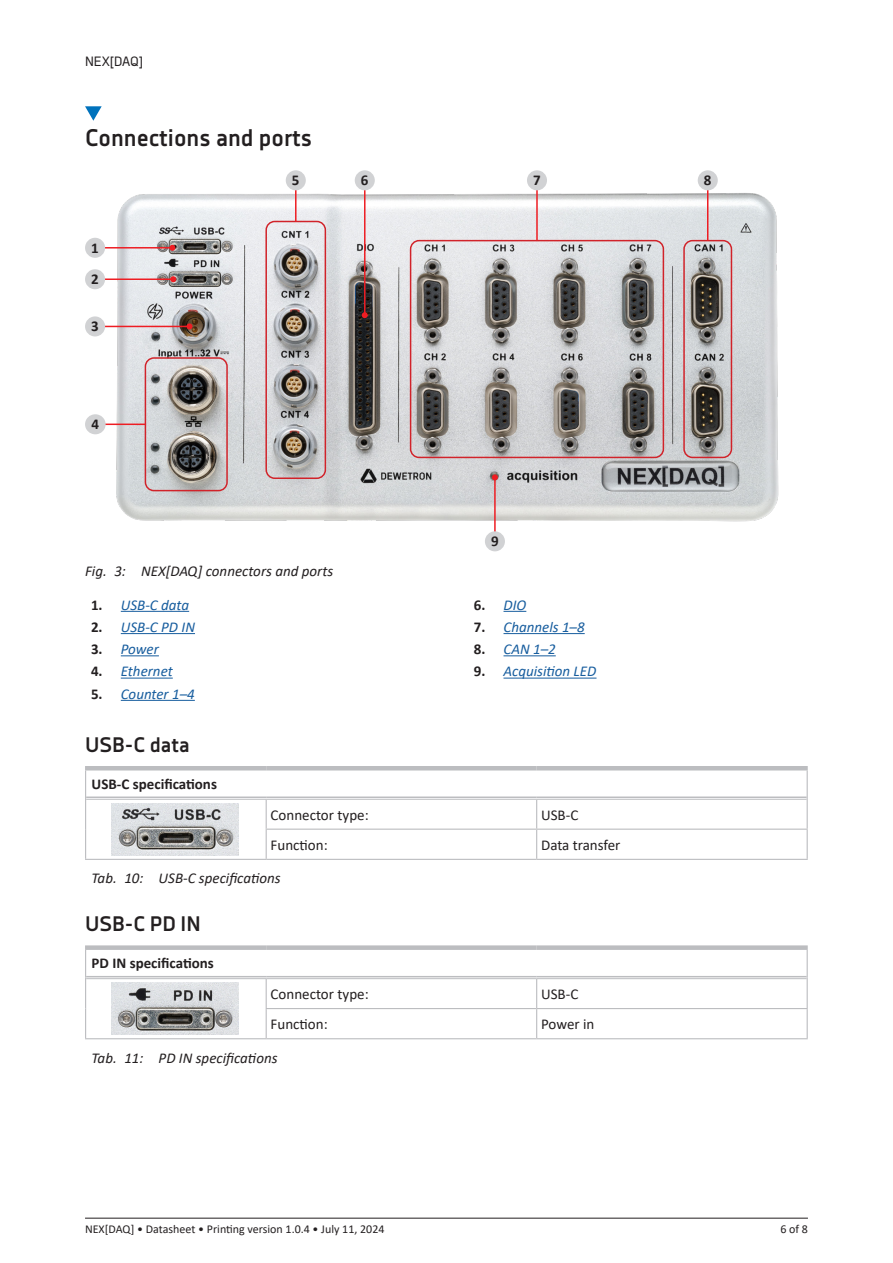
<style>
.page{position:relative;width:893px;height:1263px;background:#fff}
.page>*{position:absolute;margin:0;border:0;box-sizing:border-box;transform-origin:0 0}
.t1{font:700 24px "Decima Nova Pro";color:#231f20}
.t2{font:700 21px "Decima Nova Pro";color:#231f20}
.t3{font:italic 15px "Calibri";color:#175d9e}
.t4{font:italic 15px "Calibri";color:#231f20}
.t5{font:15px "Calibri";color:#231f20}
.t6{font:700 15px/31.5px "Calibri";color:#231f20}
.t7{font:13.5px "Decima Nova Pro";letter-spacing:-.015em;color:#231f20}
.t8{font:12px "Calibri";color:#231f20}
.s1{font-weight:700;font-style:normal;color:#231f20}
</style>
<div class="page">
<hr style="left:85px;top:1218px;width:723px;height:1px;background:#231f20">
<img style="left:95px;top:174px;width:684px;height:362px">
<hr style="left:92px;top:247px;width:80px;height:2px;background:#ee1d23">
<svg style="left:169px;top:245px;width:6px;height:6px"></svg>
<div style="left:85px;top:238px;width:20px;height:20px;background:#d1d2d4;border-radius:50%"></div>
<div style="left:145px;top:357px;width:83px;height:134px;border:2px solid #d1232a;border-radius:9px"></div>
<div style="left:265px;top:221px;width:61px;height:258px;border:2px solid #d1232a;border-radius:9px"></div>
<div style="left:410px;top:240px;width:254px;height:218px;border:2px solid #d1232a;border-radius:9px"></div>
<div style="left:683px;top:240px;width:49px;height:218px;border:2px solid #d1232a;border-radius:9px"></div>
<hr style="left:95px;top:278px;width:78px;height:2px;background:#ee1d23">
<svg style="left:170px;top:276px;width:6px;height:6px"></svg>
<div style="left:85px;top:269px;width:20px;height:20px;background:#d1d2d4;border-radius:50%"></div>
<hr style="left:92px;top:326px;width:97px;height:1px;background:#ee1d23">
<svg style="left:186px;top:323px;width:6px;height:6px"></svg>
<div style="left:85px;top:316px;width:20px;height:20px;background:#d1d2d4;border-radius:50%"></div>
<hr style="left:92px;top:424px;width:53px;height:1px;background:#ee1d23">
<div style="left:85px;top:414px;width:21px;height:20px;background:#d1d2d4;border-radius:50%"></div>
<hr style="left:364px;top:180px;width:1px;height:135px;background:#ee1d23">
<svg style="left:362px;top:312px;width:6px;height:6px"></svg>
<div style="left:355px;top:170px;width:20px;height:20px;background:#d1d2d4;border-radius:50%"></div>
<hr style="left:295px;top:180px;width:2px;height:41px;background:#ee1d23">
<div style="left:286px;top:170px;width:20px;height:20px;background:#d1d2d4;border-radius:50%"></div>
<hr style="left:536px;top:180px;width:2px;height:61px;background:#ee1d23">
<div style="left:527px;top:170px;width:20px;height:20px;background:#d1d2d4;border-radius:50%"></div>
<hr style="left:707px;top:180px;width:1px;height:61px;background:#ee1d23">
<div style="left:698px;top:170px;width:20px;height:20px;background:#d1d2d4;border-radius:50%"></div>
<hr style="left:494px;top:477px;width:2px;height:66px;background:#ee1d23">
<svg style="left:492px;top:474px;width:6px;height:6px"></svg>
<div style="left:485px;top:531px;width:20px;height:20px;background:#d1d2d4;border-radius:50%"></div>
<hr style="left:121px;top:611px;width:68px;height:1px;background:#175d9e">
<hr style="left:121px;top:633px;width:74px;height:1px;background:#175d9e">
<hr style="left:121px;top:655px;width:38px;height:1px;background:#175d9e">
<hr style="left:121px;top:678px;width:52px;height:1px;background:#175d9e">
<hr style="left:121px;top:700px;width:74px;height:1px;background:#175d9e">
<svg style="left:503px;top:611px;width:23px;height:1px"></svg>
<hr style="left:503px;top:633px;width:82px;height:1px;background:#175d9e">
<hr style="left:503px;top:655px;width:53px;height:1px;background:#175d9e">
<hr style="left:503px;top:678px;width:93px;height:1px;background:#175d9e">
<hr style="left:85px;top:766px;width:181px;height:4px;background:#bcbdc0">
<hr style="left:266px;top:766px;width:271px;height:4px;background:#bcbdc0">
<hr style="left:537px;top:766px;width:271px;height:4px;background:#bcbdc0">
<hr style="left:86px;top:796px;width:180px;height:2px;background:#bcbdc0">
<hr style="left:86px;top:799px;width:180px;height:1px;background:#bcbdc0">
<hr style="left:266px;top:796px;width:271px;height:2px;background:#bcbdc0">
<hr style="left:266px;top:799px;width:271px;height:1px;background:#bcbdc0">
<hr style="left:537px;top:796px;width:270px;height:2px;background:#bcbdc0">
<hr style="left:537px;top:799px;width:270px;height:1px;background:#bcbdc0">
<svg style="left:85px;top:770px;width:1px;height:28px"></svg>
<svg style="left:807px;top:770px;width:1px;height:28px"></svg>
<hr style="left:85px;top:798px;width:1px;height:31px;background:#bcbdc0">
<hr style="left:807px;top:798px;width:1px;height:30px;background:#bcbdc0">
<hr style="left:85px;top:829px;width:1px;height:30px;background:#bcbdc0">
<hr style="left:266px;top:828px;width:271px;height:2px;background:#bcbdc0">
<svg style="left:266px;top:799px;width:1px;height:60px"></svg>
<hr style="left:537px;top:828px;width:271px;height:2px;background:#bcbdc0">
<svg style="left:536px;top:799px;width:1px;height:60px"></svg>
<svg style="left:807px;top:830px;width:1px;height:29px"></svg>
<hr style="left:85px;top:859px;width:181px;height:1px;background:#bcbdc0">
<hr style="left:266px;top:859px;width:271px;height:1px;background:#bcbdc0">
<hr style="left:537px;top:859px;width:271px;height:1px;background:#bcbdc0">
<img style="left:112px;top:803px;width:126px;height:52px">
<div style="left:85px;top:945px;width:181px;height:5px;background:#bcbdc0"></div>
<div style="left:266px;top:945px;width:271px;height:5px;background:#bcbdc0"></div>
<div style="left:537px;top:945px;width:271px;height:5px;background:#bcbdc0"></div>
<hr style="left:86px;top:976px;width:180px;height:1px;background:#bcbdc0">
<hr style="left:86px;top:978px;width:180px;height:1px;background:#bcbdc0">
<hr style="left:266px;top:976px;width:271px;height:1px;background:#bcbdc0">
<hr style="left:266px;top:978px;width:271px;height:1px;background:#bcbdc0">
<hr style="left:537px;top:976px;width:270px;height:1px;background:#bcbdc0">
<hr style="left:537px;top:978px;width:270px;height:1px;background:#bcbdc0">
<svg style="left:85px;top:950px;width:1px;height:27px"></svg>
<svg style="left:807px;top:950px;width:1px;height:27px"></svg>
<hr style="left:85px;top:977px;width:1px;height:31px;background:#bcbdc0">
<hr style="left:807px;top:977px;width:1px;height:31px;background:#bcbdc0">
<hr style="left:85px;top:1008px;width:1px;height:30px;background:#bcbdc0">
<hr style="left:266px;top:1008px;width:271px;height:1px;background:#bcbdc0">
<svg style="left:266px;top:979px;width:1px;height:59px"></svg>
<hr style="left:537px;top:1008px;width:271px;height:1px;background:#bcbdc0">
<svg style="left:536px;top:979px;width:1px;height:59px"></svg>
<svg style="left:807px;top:1009px;width:1px;height:29px"></svg>
<hr style="left:85px;top:1038px;width:181px;height:1px;background:#bcbdc0">
<hr style="left:266px;top:1038px;width:271px;height:1px;background:#bcbdc0">
<hr style="left:537px;top:1038px;width:271px;height:1px;background:#bcbdc0">
<img style="left:112px;top:982px;width:126px;height:52px">
<svg style="left:85px;top:106px;width:17px;height:15px"></svg>
<p class="t7" style="left:85px;top:54px;width:60px">NEX[DAQ]</p>
<p class="t1" style="left:85px;top:124px;width:229px">Connections and ports</p>
<p class="t6" style="left:91px;top:232px;width:9px">1<br>2</p>
<p class="t6" style="left:91px;top:310px;width:9px">3</p>
<p class="t6" style="left:92px;top:408px;width:9px">4</p>
<p class="t6" style="left:292px;top:164px;width:9px">5</p>
<p class="t6" style="left:361px;top:164px;width:9px">6</p>
<p class="t6" style="left:533px;top:164px;width:9px">7</p>
<p class="t6" style="left:704px;top:164px;width:9px">8</p>
<p class="t6" style="left:491px;top:525px;width:9px">9</p>
<p class="t4" style="left:85px;top:560px;width:250px">Fig. 3: NEX[DAQ] connectors and ports</p>
<p class="t3" style="left:91px;top:594px;width:100px"><span class="s1">1.</span> USB-C data</p>
<p class="t3" style="left:91px;top:616px;width:105px"><span class="s1">2.</span> USB-C PD IN</p>
<p class="t3" style="left:91px;top:639px;width:69px"><span class="s1">3.</span> Power</p>
<p class="t3" style="left:91px;top:661px;width:83px"><span class="s1">4.</span> Ethernet</p>
<p class="t3" style="left:91px;top:683px;width:105px"><span class="s1">5.</span> Counter 1–4</p>
<p class="t2" style="left:85px;top:732px;width:106px">USB-C data</p>
<p class="t6" style="left:92px;top:768px;width:127px">USB-C specifications</p>
<p class="t3" style="left:474px;top:594px;width:54px"><span class="s1">6.</span> DIO</p>
<p class="t3" style="left:474px;top:616px;width:112px"><span class="s1">7.</span> Channels 1–8</p>
<p class="t3" style="left:474px;top:639px;width:84px"><span class="s1">8.</span> CAN 1–2</p>
<p class="t3" style="left:474px;top:661px;width:124px"><span class="s1">9.</span> Acquisition LED</p>
<p class="t5" style="left:271px;top:804px;width:100px">Connector type:</p>
<p class="t5" style="left:541px;top:804px;width:39px">USB-C</p>
<p class="t5" style="left:271px;top:834px;width:59px">Function:</p>
<p class="t5" style="left:541px;top:834px;width:81px">Data transfer</p>
<p class="t4" style="left:92px;top:868px;width:191px">Tab. 10: USB-C specifications</p>
<p class="t2" style="left:85px;top:912px;width:117px">USB-C PD IN</p>
<p class="t6" style="left:92px;top:947px;width:124px">PD IN specifications</p>
<p class="t5" style="left:271px;top:984px;width:100px">Connector type:</p>
<p class="t5" style="left:541px;top:984px;width:39px">USB-C</p>
<p class="t5" style="left:271px;top:1014px;width:59px">Function:</p>
<p class="t5" style="left:541px;top:1014px;width:55px">Power in</p>
<p class="t4" style="left:92px;top:1047px;width:187px">Tab. 11: PD IN specifications</p>
<p class="t5" style="left:85px;top:1217px;width:17px">18</p>
<p class="t8" style="left:85px;top:1221px;width:301px">NEX[DAQ] • Datasheet • Printing version 1.0.4 • July 11, 2024</p>
<p class="t8" style="left:780px;top:1220px;width:29px">6 of 8</p>
</div>
